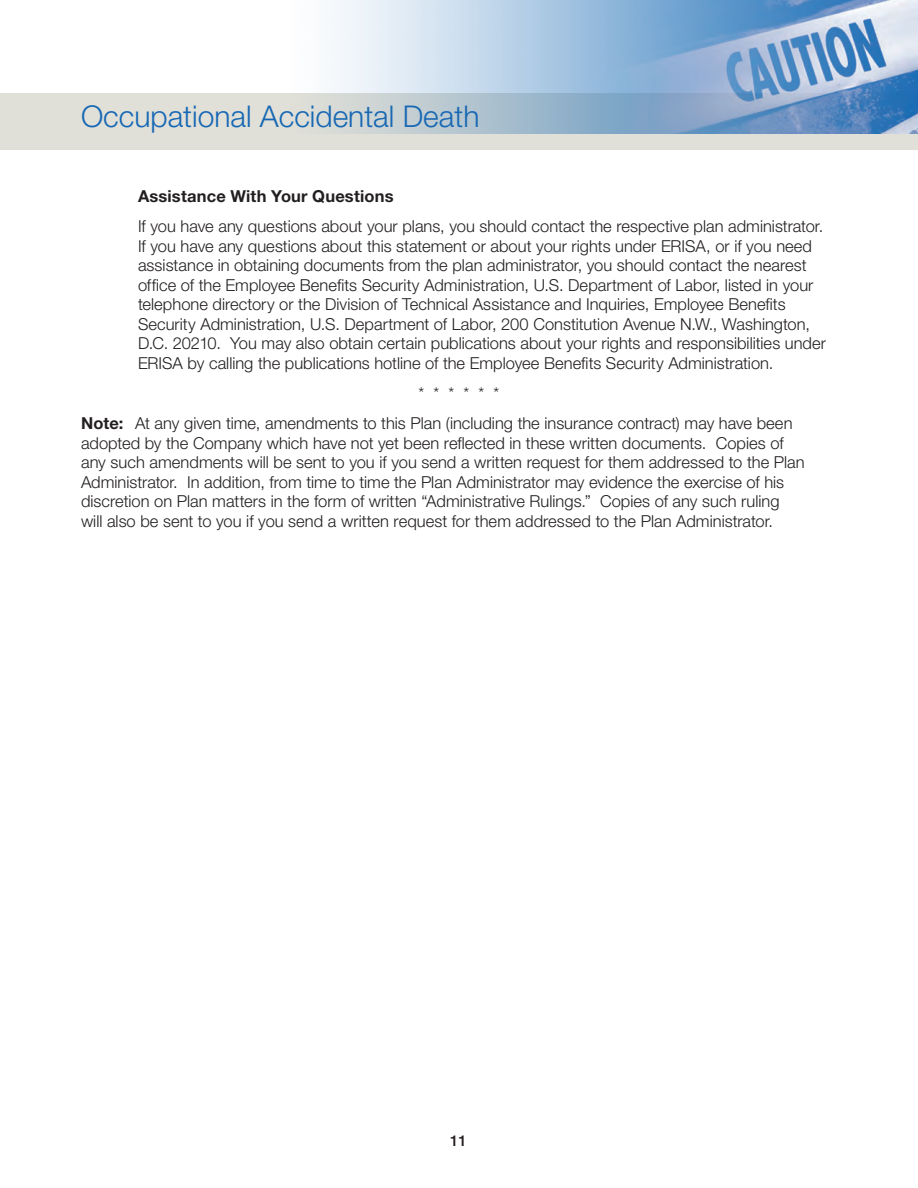
<style>
.page{position:relative;width:918px;height:1188px;background:#fff}
.page>*{position:absolute;margin:0;border:0;box-sizing:border-box;transform-origin:0 0}
.t1{font:300 30px "Helvetica Neue";color:#1768b4}
.HD_1_Body{font:300 16.5px/19.5px "Helvetica Neue";color:#231f20}
.Body{font:300 16.5px/19.5px "Helvetica Neue";color:#231f20}
.HD_1_Body-2{font:700 16.5px "Helvetica Neue";letter-spacing:.01em;color:#231f20}
.t2{font:500 15px "Helvetica Neue";color:#231f20}
.s1{font-weight:700}
</style>
<div class="page">
<div style="left:0;top:93px;width:918px;height:57px;background:#e1e0d8"></div>
<img style="left:331px;top:0;width:587px;height:133px">
<h1 class="t1" style="left:81px;top:98px;width:400px">Occupational Accidental Death</h1>
<p class="HD_1_Body-2" style="left:138px;top:186px;width:257px">Assistance With Your Questions</p>
<p class="HD_1_Body" style="left:138px;top:216px;width:690px">If you have any questions about your plans, you should contact the respective plan administrator.<br>If you have any questions about this statement or about your rights under ERISA, or if you need assistance in obtaining documents from the plan administrator, you should contact the nearest office of the Employee Benefits Security Administration, U.S. Department of Labor, listed in your telephone directory or the Division of Technical Assistance and Inquiries, Employee Benefits Security Administration, U.S. Department of Labor, 200 Constitution Avenue N.W., Washington, D.C. 20210. You may also obtain certain publications about your rights and responsibilities under ERISA by calling the publications hotline of the Employee Benefits Security Administration.</p>
<p class="Body" style="left:419px;top:383px;width:82px">* * * * * *</p>
<p class="Body" style="left:81px;top:413px;width:725px"><span class="s1">Note:</span> At any given time, amendments to this Plan (including the insurance contract) may have been adopted by the Company which have not yet been reflected in these written documents. Copies of any such amendments will be sent to you if you send a written request for them addressed to the Plan Administrator. In addition, from time to time the Plan Administrator may evidence the exercise of his discretion on Plan matters in the form of written “Administrative Rulings.” Copies of any such ruling will also be sent to you if you send a written request for them addressed to the Plan Administrator.</p>
<p class="t2" style="left:450px;top:1131px;width:18px">11</p>
</div>
